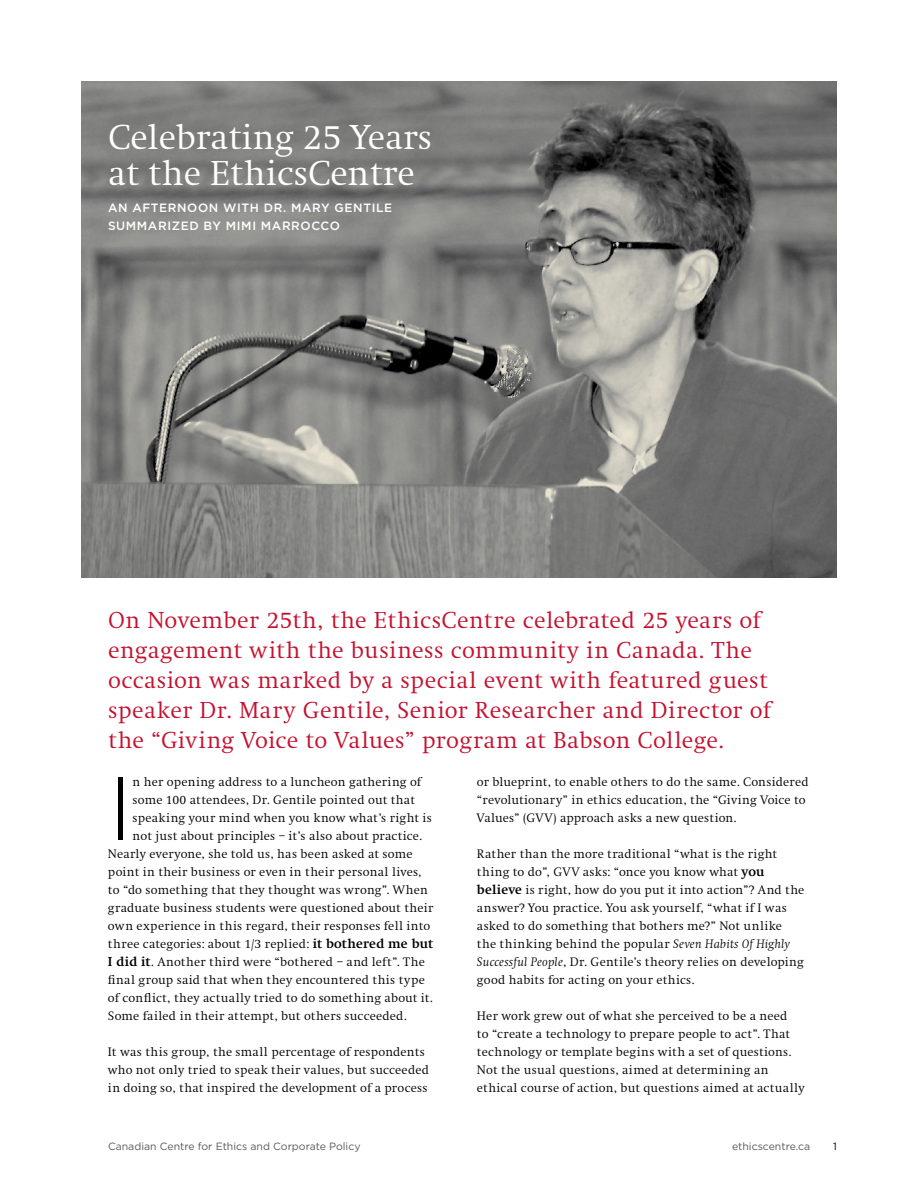
<style>
.page{position:relative;width:918px;height:1188px;background:#fff}
.page>*{position:absolute;margin:0;border:0;box-sizing:border-box;transform-origin:0 0}
.t1{font:300 89.85px "Gotham";color:#000}
.t2{font:300 36px/36px "Swift EF";color:#fff}
.t3{font:300 24px/30px "Swift EF";letter-spacing:.015em;color:#c41230}
.t4{font:300 12.75px/18px "Swift EF";letter-spacing:.015em;color:#000}
.t5{font:500 12px/18px "Gotham";letter-spacing:.05em;color:#fff}
.t6{font:10.5px "Gotham";color:#58595b}
.t7{font:10.5px "Gotham";color:#000}
.s1{font-family:"Swift";font-weight:700}
.s2{font-style:italic}
</style>
<div class="page">
<img style="left:81px;top:81px;width:756px;height:497px">
<h2 class="t2" style="left:108px;top:120px;width:326px">Celebrating 25 Years at the EthicsCentre</h2>
<p class="t5" style="left:108px;top:199px;width:286px">AN AFTERNOON WITH DR. MARY GENTILE<br>SUMMA</p>
<p class="t5" style="left:158px;top:217px;width:183px">RIZED BY MIM I MARROCCO</p>
<p class="t3" style="left:108px;top:606px;width:664px">On November 25th, the EthicsCentre celebrated 25 years of engagement with the business community in Canada. The occasion was marked by a special event with featured guest speaker Dr. Mary Gentile, Senior Researcher and Director of the “Giving Voice to Values” program at Babson College.</p>
<h1 class="t1" style="left:108px;top:751px;width:26px">I</h1>
<p class="t4" style="left:133px;top:773px;width:290px">n her opening address to a luncheon gathering of</p>
<p class="t4" style="left:477px;top:773px;width:333px">or blueprint, to enable others to do the same. Considered “revolutionary” in ethics education, the “Giving Voice to<br>Values” (GVV) approach asks a new question.</p>
<p class="t4" style="left:477px;top:845px;width:329px">Rather than the more traditional “what is the right thing to do”, GVV asks: “once you know what <span class="s1">you believe</span> is right, how do you put it into action”? And the answer? You practice. You ask yourself, “what if I was asked to do something that bothers me?” Not unlike<br>the thinking behind the popular <span class="s2">Seven Habits Of Highly Successful People</span>, Dr. Gentile’s theory relies on developing good habits for acting on your ethics.</p>
<p class="t4" style="left:477px;top:1007px;width:329px">Her work grew out of what she perceived to be a need<br>to “create a technology to prepare people to act”. That technology or template begins with a set of questions.<br>Not the usual questions, aimed at determining an ethical course of action, but questions aimed at actually</p>
<p class="t4" style="left:133px;top:791px;width:284px">some 100 attendees, Dr. Gentile pointed out that</p>
<p class="t4" style="left:133px;top:809px;width:301px">speaking your mind when you know what’s right is</p>
<p class="t4" style="left:133px;top:827px;width:291px">not just about principles – it’s also about practice.</p>
<p class="t4" style="left:108px;top:845px;width:306px">Nearly everyone, she told us, has been asked at some</p>
<p class="t4" style="left:108px;top:863px;width:315px">point in their business or even in their personal lives,</p>
<p class="t4" style="left:108px;top:881px;width:322px">to “do something that they thought was wrong”. When</p>
<p class="t4" style="left:108px;top:899px;width:327px">graduate business students were questioned about their</p>
<p class="t4" style="left:108px;top:917px;width:324px">own experience in this regard, their responses fell into</p>
<p class="t4" style="left:108px;top:935px;width:327px">three categories: about 1/3 replied: <span class="s1">it bothered me but</span></p>
<p class="t4" style="left:108px;top:953px;width:318px"><span class="s1">I did it</span>. Another third were “bothered – and left”. The</p>
<p class="t4" style="left:108px;top:971px;width:318px">final group said that when they encountered this type</p>
<p class="t4" style="left:108px;top:989px;width:326px">of conflict, they actually tried to do something about it.</p>
<p class="t4" style="left:108px;top:1007px;width:300px">Some failed in their attempt, but others succeeded.</p>
<p class="t4" style="left:108px;top:1043px;width:323px">It was this group, the small percentage of respondents who not only tried to speak their values, but succeeded in doing so, that inspired the development of a process</p>
<p class="t6" style="left:108px;top:1139px;width:254px">Canadian Centre for Ethics and Corporate Policy</p>
<p class="t6" style="left:732px;top:1139px;width:80px">ethicscentre.ca</p>
<p class="t7" style="left:833px;top:1139px;width:5px">1</p>
</div>
